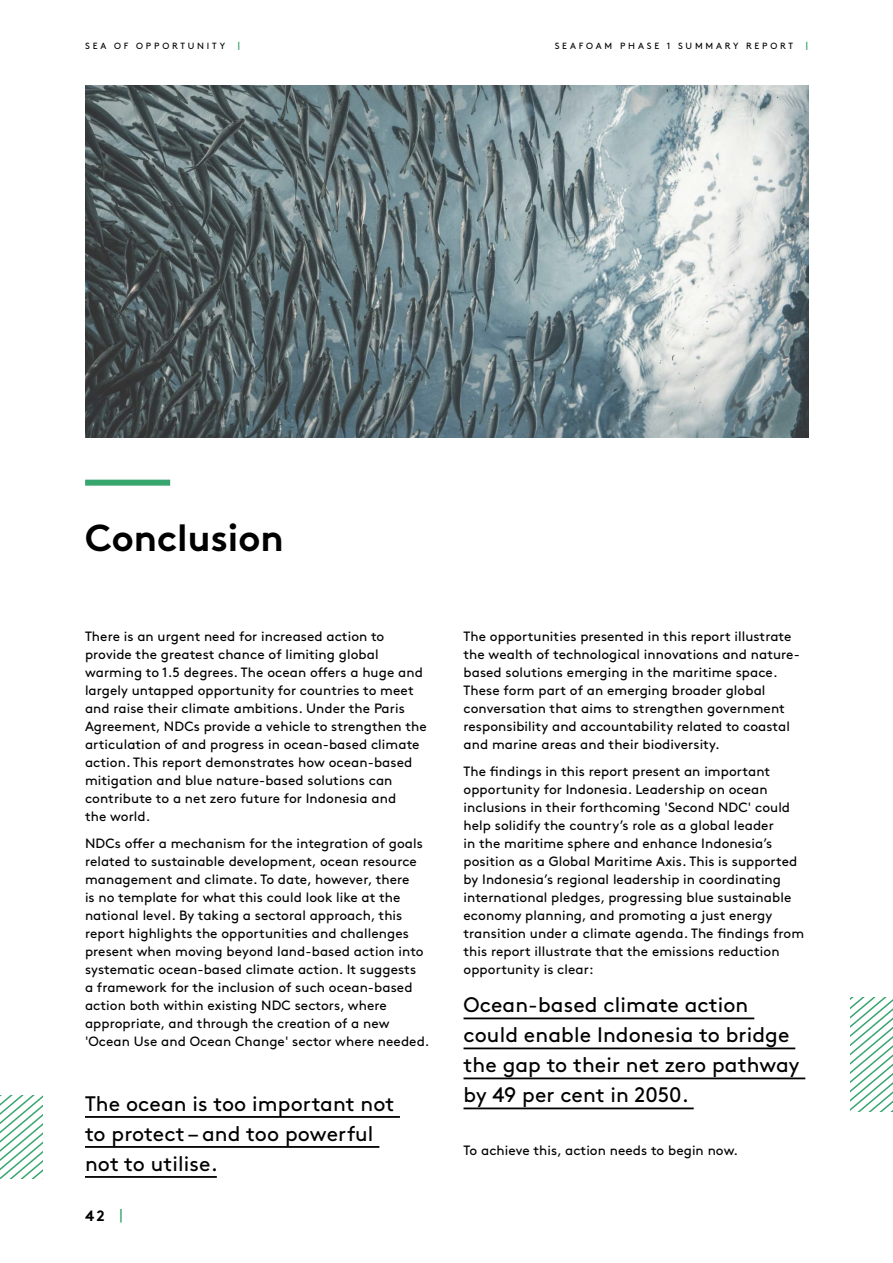
<style>
.page{position:relative;width:893px;height:1263px;background:#fff}
.page>*{position:absolute;margin:0;border:0;box-sizing:border-box;transform-origin:0 0}
.t1{font:700 37.5px "Brown Pro";color:#000}
.t2{font:21px/30px "Brown Pro";letter-spacing:.005em;color:#000}
.t3{font:700 15px "Brown Pro";color:#000}
.t4{font:13.5px/18px "Brown Pro";letter-spacing:.005em;color:#000}
.t5{font:9px "Brown Pro";letter-spacing:.31em;color:#000}
.t6{font:700 9px "Brown Pro";color:#37a56e}
.s1{font-weight:400;color:#37a56e}
</style>
<div class="page">
<hr style="left:85px;top:1116px;width:315px;height:2px;background:#000">
<hr style="left:85px;top:1146px;width:294px;height:2px;background:#000">
<hr style="left:85px;top:1176px;width:132px;height:2px;background:#000">
<div style="left:85px;top:480px;width:85px;height:6px;background:#37a56e"></div>
<img style="left:85px;top:85px;width:723px;height:352px">
<hr style="left:463px;top:1017px;width:291px;height:2px;background:#000">
<hr style="left:463px;top:1047px;width:332px;height:2px;background:#000">
<hr style="left:463px;top:1077px;width:342px;height:2px;background:#000">
<hr style="left:463px;top:1107px;width:231px;height:2px;background:#000">
<svg style="left:0;top:1095px;width:43px;height:83px"></svg>
<svg style="left:850px;top:998px;width:43px;height:113px"></svg>
<p class="t5" style="left:85px;top:39px;width:142px">SEA OF OPPORTUNITY</p>
<p class="t6" style="left:238px;top:39px;width:4px">|</p>
<p class="t5" style="left:555px;top:39px;width:240px">SEAFOAM PHASE 1 SUMMARY REPORT</p>
<p class="t6" style="left:806px;top:39px;width:4px">|</p>
<h1 class="t1" style="left:85px;top:508px;width:200px">Conclusion</h1>
<p class="t4" style="left:85px;top:626px;width:343px">There is an urgent need for increased action to provide the greatest chance of limiting global warming to 1.5 degrees. The ocean offers a huge and largely untapped opportunity for countries to meet and raise their climate ambitions. Under the Paris Agreement, NDCs provide a vehicle to strengthen the articulation of and progress in ocean-based climate action. This report demonstrates how ocean-based mitigation and blue nature-based solutions can contribute to a net zero future for Indonesia and<br>the world.</p>
<p class="t4" style="left:85px;top:833px;width:346px">NDCs offer a mechanism for the integration of goals related to sustainable development, ocean resource management and climate. To date, however, there<br>is no template for what this could look like at the national level. By taking a sectoral approach, this report highlights the opportunities and challenges present when moving beyond land-based action into systematic ocean-based climate action. It suggests<br>a framework for the inclusion of such ocean-based action both within existing NDC sectors, where appropriate, and through the creation of a new 'Ocean Use and Ocean Change' sector where needed.</p>
<h2 class="t2" style="left:85px;top:1087px;width:311px">The ocean is too important not to protect – and too powerful not to utilise.</h2>
<p class="t3" style="left:85px;top:1203px;width:39px">42 <span class="s1">|</span></p>
<p class="t4" style="left:463px;top:626px;width:338px">The opportunities presented in this report illustrate the wealth of technological innovations and nature&shy;based solutions emerging in the maritime space.<br>These form part of an emerging broader global conversation that aims to strengthen government responsibility and accountability related to coastal and marine areas and their biodiversity.</p>
<p class="t4" style="left:463px;top:761px;width:342px">The findings in this report present an important opportunity for Indonesia. Leadership on ocean inclusions in their forthcoming 'Second NDC' could help solidify the country’s role as a global leader<br>in the maritime sphere and enhance Indonesia’s position as a Global Maritime Axis. This is supported by Indonesia’s regional leadership in coordinating international pledges, progressing blue sustainable economy planning, and promoting a just energy transition under a climate agenda. The findings from this report illustrate that the emissions reduction opportunity is clear:</p>
<h2 class="t2" style="left:463px;top:988px;width:338px">Ocean-based climate action could enable Indonesia to bridge the gap to their net zero pathway by 49 per cent in 2050.</h2>
<p class="t4" style="left:463px;top:1140px;width:276px">To achieve this, action needs to begin now.</p>
</div>
